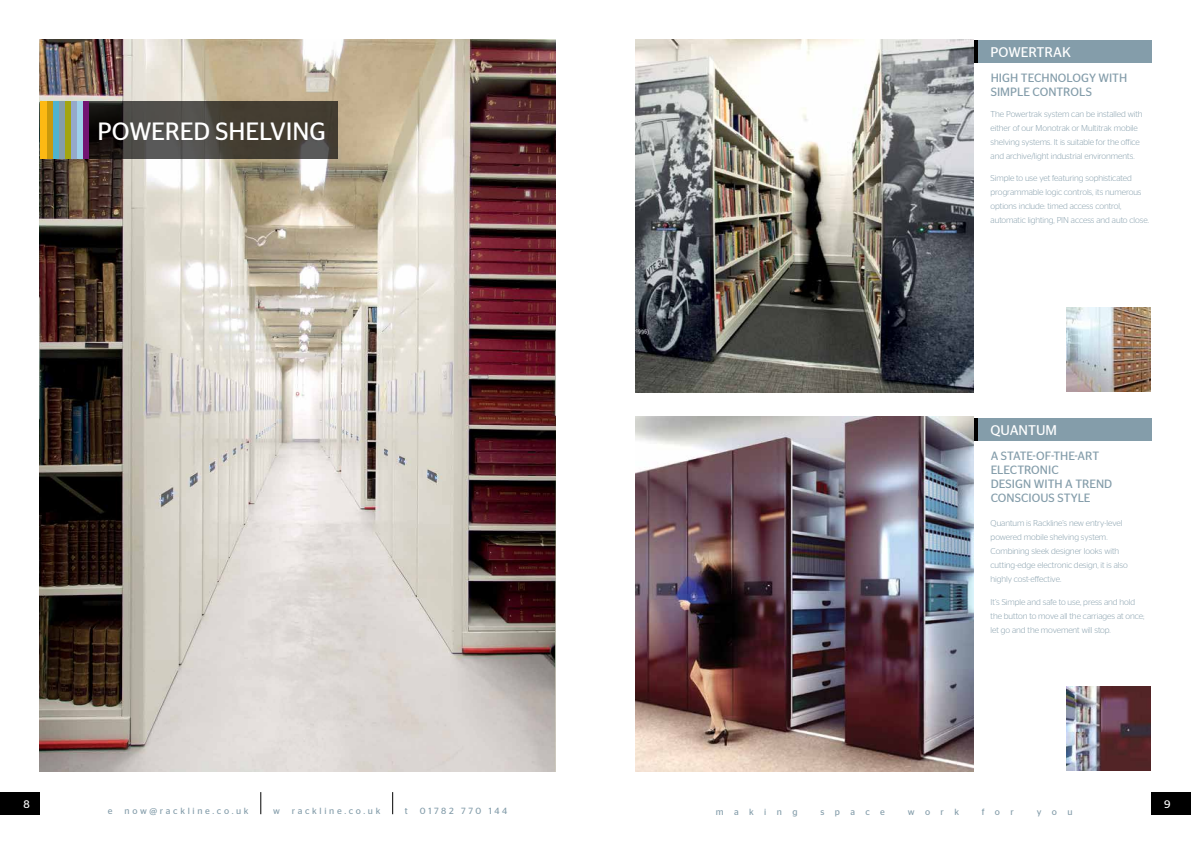
<style>
.page{position:relative;width:1191px;height:842px;background:#fff}
.page>*{position:absolute;margin:0;border:0;box-sizing:border-box;transform-origin:0 0}
.t1{font:25px "Stag Sans";letter-spacing:-.01em;color:#fff}
.t2{font:14px "Stag Sans";color:#fff}
.t3{font:12px/14px "Stag Sans";letter-spacing:-.005em;color:#849daa}
.t4{font:11px "Stag Sans";color:#fff}
.t5{font:9px "Stag Sans";letter-spacing:.3em;color:#849daa}
.t6{font:300 8.5px/14px "Stag Sans";letter-spacing:-.005em;color:#849daa}
</style>
<div class="page">
<div style="left:0;top:792px;width:40px;height:23px;background:#000"></div>
<div style="left:1151px;top:792px;width:40px;height:23px;background:#000"></div>
<svg style="left:260px;top:792px;width:1px;height:22px"></svg>
<svg style="left:392px;top:792px;width:1px;height:22px"></svg>
<img style="left:40px;top:40px;width:516px;height:731px">
<svg style="left:88px;top:102px;width:249px;height:57px;background:#433f39"></svg>
<div style="left:82px;top:102px;width:6px;height:57px;background:#731472"></div>
<div style="left:76px;top:102px;width:6px;height:57px;background:#9fd0e8"></div>
<div style="left:70px;top:102px;width:6px;height:57px;background:#95a9ca"></div>
<div style="left:64px;top:102px;width:6px;height:57px;background:#a3a510"></div>
<div style="left:58px;top:102px;width:6px;height:57px;background:#849daa"></div>
<div style="left:52px;top:102px;width:6px;height:57px;background:#4fb3cf"></div>
<div style="left:46px;top:102px;width:6px;height:57px;background:#c9990c"></div>
<div style="left:40px;top:102px;width:6px;height:57px;background:#fdb913"></div>
<div style="left:973px;top:40px;width:74px;height:22px;background:#000"></div>
<div style="left:973px;top:418px;width:74px;height:23px;background:#000"></div>
<div style="left:978px;top:40px;width:173px;height:22px;background:#849daa"></div>
<div style="left:978px;top:418px;width:173px;height:23px;background:#849daa"></div>
<img style="left:635px;top:40px;width:338px;height:353px">
<img style="left:635px;top:417px;width:338px;height:354px">
<img style="left:1066px;top:308px;width:84px;height:84px">
<img style="left:1066px;top:686px;width:84px;height:85px">
<h2 class="t2" style="left:990px;top:44px;width:82px">POWERTRAK</h2>
<h1 class="t1" style="left:97px;top:117px;width:230px">POWERED SHELVING</h1>
<h3 class="t3" style="left:990px;top:71px;width:138px">HIGH TECHNOLOGY WITH<br>SIMPLE CONTROLS</h3>
<p class="t6" style="left:990px;top:107px;width:153px">The Powertrak system can be installed with either of our Monotrak or Multitrak mobile shelving systems. It is suitable for the office and archive/light industrial environments.</p>
<p class="t6" style="left:990px;top:171px;width:160px">Simple to use yet featuring sophisticated programmable logic controls, its numerous options include: timed access control, automatic lighting, PIN access and auto close.</p>
<h2 class="t2" style="left:990px;top:422px;width:68px">QUANTUM</h2>
<h3 class="t3" style="left:990px;top:449px;width:123px">A STATE-OF-THE-ART<br>ELECTRONIC<br>DESIGN WITH A TREND<br>CONSCIOUS STYLE</h3>
<p class="t6" style="left:990px;top:516px;width:139px">Quantum is Rackline’s new entry-level powered mobile shelving system.<br>Combining sleek designer looks with cutting-edge electronic design, it is also highly cost-effective.</p>
<p class="t6" style="left:990px;top:595px;width:155px">It’s Simple and safe to use, press and hold the button to move all the carriages at once; let go and the movement will stop.</p>
<p class="t4" style="left:23px;top:797px;width:8px">8</p>
<p class="t4" style="left:1164px;top:797px;width:8px">9</p>
<p class="t5" style="left:108px;top:806px;width:6px">e</p>
<p class="t5" style="left:125px;top:806px;width:125px">now@rackline.co.uk</p>
<p class="t5" style="left:273px;top:806px;width:8px">w</p>
<p class="t5" style="left:292px;top:806px;width:90px">rackline.co.uk</p>
<p class="t5" style="left:405px;top:806px;width:4px">t</p>
<p class="t5" style="left:420px;top:806px;width:89px">01782 770 144</p>
<p class="t5" style="left:716px;top:806px;width:83px">making</p>
<p class="t5" style="left:820px;top:806px;width:66px">space</p>
<p class="t5" style="left:908px;top:806px;width:53px">work</p>
<p class="t5" style="left:981px;top:806px;width:34px">for</p>
<p class="t5" style="left:1036px;top:806px;width:37px">you</p>
</div>
